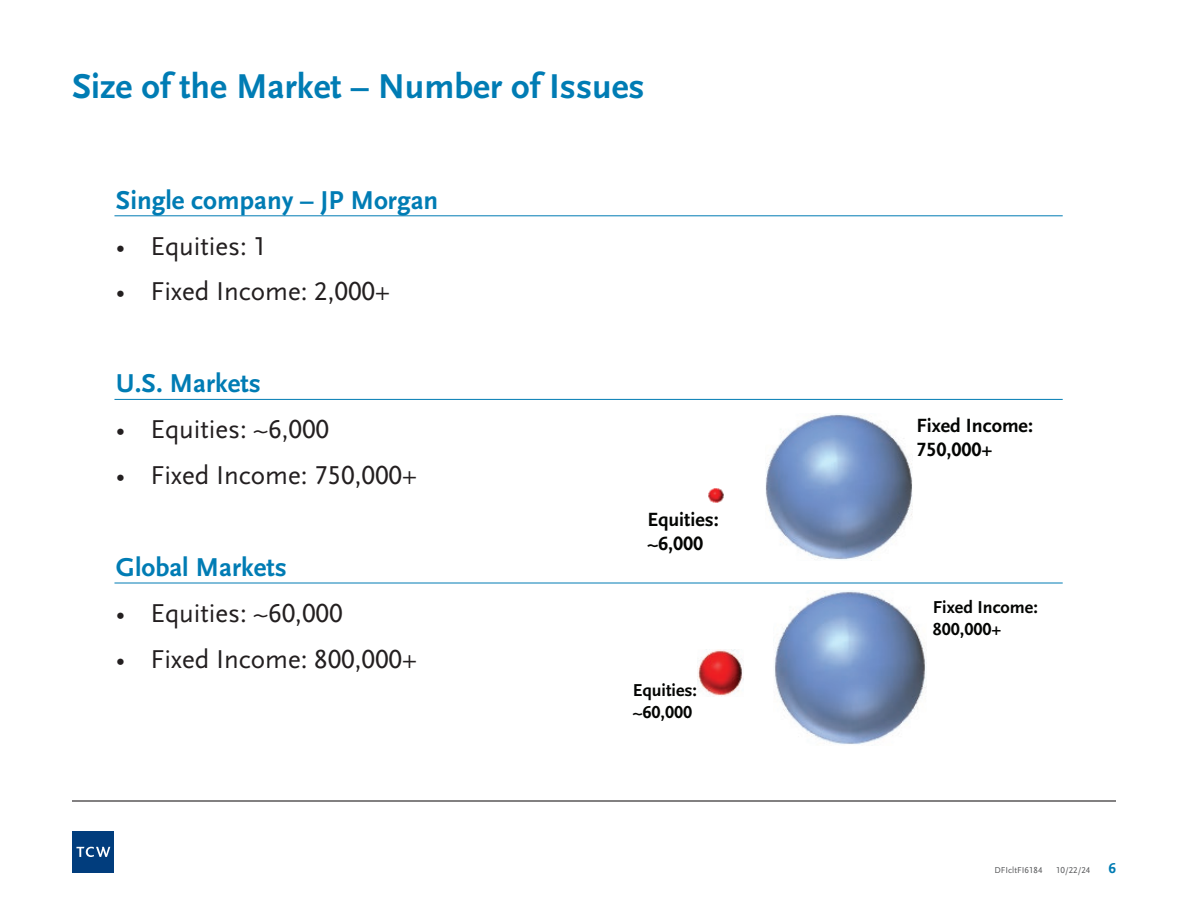
<style>
.page{position:relative;width:1188px;height:918px;background:#fff}
.page>*{position:absolute;margin:0;border:0;box-sizing:border-box;transform-origin:0 0}
.Subhead{font:36px "Scala Sans Bold LF";color:#007cb4}
.Subhead-2{font:27px "Scala Sans Regular LF";color:#231f20}
.Subhead-3{font:27px "Scala Sans Bold LF";color:#007cb4}
.t1{font:19.95px/24px "Scala Sans Bold LF";color:#040503}
.t2{font:18px/21.6px "Scala Sans Bold LF";color:#040503}
.t3{font:9px "Scala Sans Regular LF";color:#57585a}
.s1{font-family:"Scala Sans Bold LF";font-size:15px;color:#007cb4}
</style>
<div class="page">
<hr style="left:72px;top:800px;width:1044px;height:2px;background:#231f20">
<div style="left:72px;top:831px;width:42px;height:42px;background:#013d7d"></div>
<svg style="left:76px;top:847px;width:34px;height:10px"></svg>
<hr style="left:114px;top:215px;width:949px;height:1px;background:#007cb4">
<hr style="left:114px;top:399px;width:949px;height:1px;background:#007cb4">
<hr style="left:114px;top:583px;width:949px;height:1px;background:#007cb4">
<img style="left:708px;top:488px;width:16px;height:15px">
<img style="left:765px;top:414px;width:148px;height:146px">
<img style="left:697px;top:650px;width:47px;height:46px">
<img style="left:773px;top:591px;width:154px;height:154px">
<p class="Subhead" style="left:72px;top:67px;width:574px">Size of the Market – Number of Issues</p>
<p class="Subhead-3" style="left:116px;top:185px;width:324px">Single company – JP Morgan</p>
<p class="Subhead-2" style="left:116px;top:231px;width:153px">• Equities: 1</p>
<p class="Subhead-2" style="left:116px;top:277px;width:275px">• Fixed Income: 2,000+</p>
<p class="Subhead-3" style="left:116px;top:369px;width:146px">U.S. Markets</p>
<p class="Subhead-2" style="left:116px;top:415px;width:215px">• Equities: ~6,000</p>
<p class="Subhead-2" style="left:116px;top:461px;width:302px">• Fixed Income: 750,000+</p>
<p class="Subhead-3" style="left:116px;top:553px;width:172px">Global Markets</p>
<p class="Subhead-2" style="left:116px;top:598px;width:228px">• Equities: ~60,000</p>
<p class="Subhead-2" style="left:116px;top:644px;width:302px">• Fixed Income: 800,000+</p>
<p class="t1" style="left:647px;top:508px;width:73px">Equities: ~6,000</p>
<p class="t2" style="left:633px;top:680px;width:66px">Equities: ~60,000</p>
<p class="t1" style="left:916px;top:414px;width:118px">Fixed Income:<br>750,000+</p>
<p class="t2" style="left:933px;top:597px;width:106px">Fixed Income:<br>800,000+</p>
<p class="t3" style="left:995px;top:865px;width:50px">DFIcltFI6184</p>
<p class="t3" style="left:1056px;top:865px;width:61px">10/22/24 <span class="s1">6</span></p>
</div>
